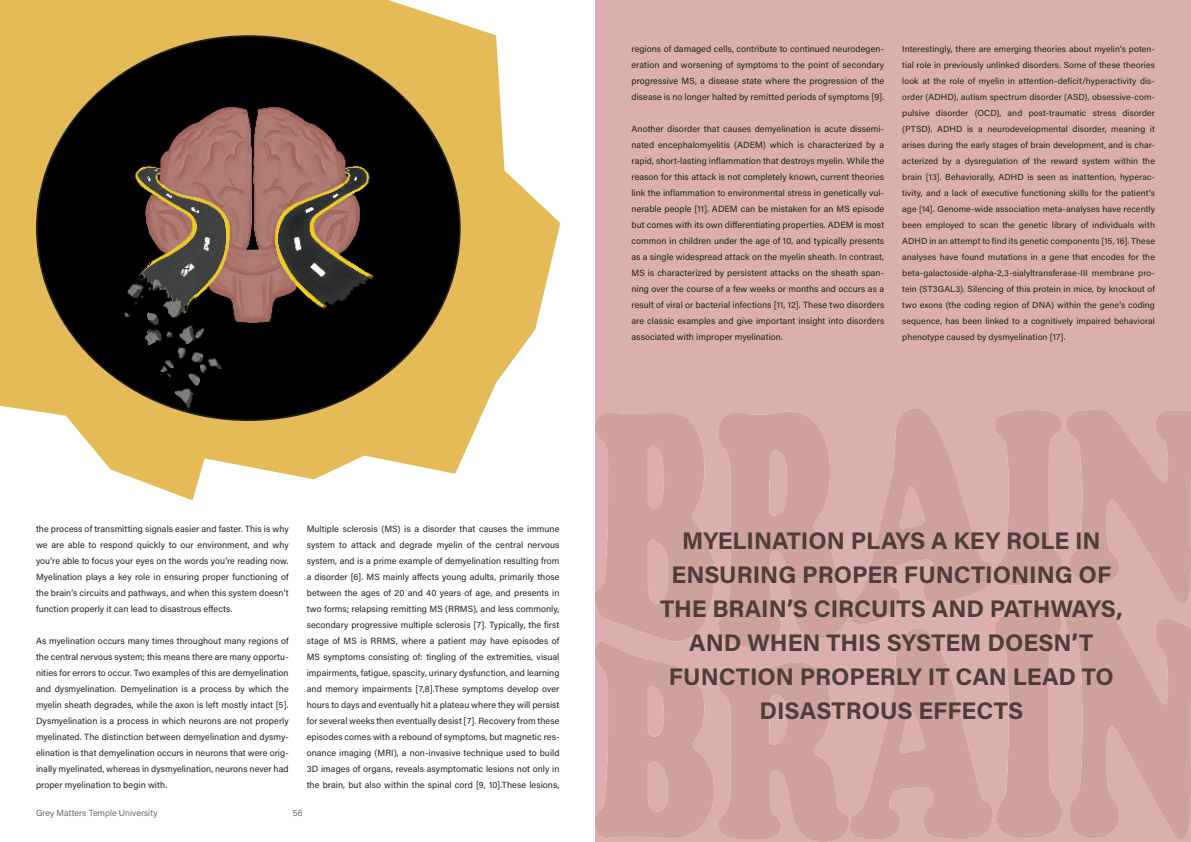
<style>
.page{position:relative;width:1191px;height:842px;background:#fff}
.page>*{position:absolute;margin:0;border:0;box-sizing:border-box;transform-origin:0 0}
.SUBHEADING{font:700 24px/34px "Acumin Pro";color:#4f3c3c;text-align:center}
.BODY{font:9px/16px "Acumin Pro";letter-spacing:.005em;color:#231f20;text-align:justify}
.t1{font:300 8.9px "Acumin Pro";letter-spacing:.005em;color:#4a4a4a}
.BODY-2{font:8.7px/16px "Acumin Pro";letter-spacing:.01em;color:#231f20;text-align:justify}
</style>
<div class="page">
<svg style="left:0;top:0;width:560px;height:500px;fill:#e5bb58"></svg>
<div style="left:37px;top:36px;width:423px;height:384px;background:#000;border-radius:50%"></div>
<img style="left:45px;top:36px;width:389px;height:384px">
<div style="left:595px;top:0;width:596px;height:842px;background:#dbafad"></div>
<img style="left:595px;top:408px;width:596px;height:434px">
<p class="BODY" style="left:631px;top:40px;width:254px">regions of damaged cells, contribute to continued neurodegen&shy;eration and worsening of symptoms to the point of secondary progressive MS, a disease state where the progression of the disease is no longer halted by remitted periods of symptoms [9].</p>
<p class="BODY" style="left:631px;top:120px;width:254px">Another disorder that causes demyelination is acute dissemi&shy;nated encephalomyelitis (ADEM) which is characterized by a rapid, short-lasting inflammation that destroys myelin. While the reason for this attack is not completely known, current theories link the inflammation to environmental stress in genetically vul&shy;nerable people [11]. ADEM can be mistaken for an MS episode but comes with its own differentiating properties. ADEM is most common in children under the age of 10, and typically presents as a single widespread attack on the myelin sheath. In contrast, MS is characterized by persistent attacks on the sheath span&shy;ning over the course of a few weeks or months and occurs as a result of viral or bacterial infections [11, 12]. These two disorders are classic examples and give important insight into disorders associated with improper myelination.</p>
<p class="BODY-2" style="left:902px;top:41px;width:254px">Interestingly, there are emerging theories about myelin’s poten&shy;tial role in previously unlinked disorders. Some of these theories look at the role of myelin in attention-deficit/hyperactivity dis&shy;order (ADHD), autism spectrum disorder (ASD), obsessive-com&shy;pulsive disorder (OCD), and post-traumatic stress disorder (PTSD). ADHD is a neurodevelopmental disorder, meaning it arises during the early stages of brain development, and is char&shy;acterized by a dysregulation of the reward system within the brain [13]. Behaviorally, ADHD is seen as inattention, hyperac&shy;tivity, and a lack of executive functioning skills for the patient’s age [14]. Genome-wide association meta-analyses have recently been employed to scan the genetic library of individuals with ADHD in an attempt to find its genetic components [15, 16]. These analyses have found mutations in a gene that encodes for the beta-galactoside-alpha-2,3-sialyltransferase-III membrane pro&shy;tein (ST3GAL3). Silencing of this protein in mice, by knockout of two exons (the coding region of DNA) within the gene’s coding sequence, has been linked to a cognitively impaired behavioral phenotype caused by dysmyelination [17].</p>
<p class="BODY" style="left:36px;top:520px;width:254px">the process of transmitting signals easier and faster. This is why we are able to respond quickly to our environment, and why you’re able to focus your eyes on the words you’re reading now.<br>Myelination plays a key role in ensuring proper functioning of the brain’s circuits and pathways, and when this system doesn’t function properly it can lead to disastrous effects.</p>
<p class="BODY" style="left:36px;top:632px;width:254px">As myelination occurs many times throughout many regions of the central nervous system; this means there are many opportu&shy;nities for errors to occur. Two examples of this are demyelination and dysmyelination. Demyelination is a process by which the myelin sheath degrades, while the axon is left mostly intact [5].<br>Dysmyelination is a process in which neurons are not properly myelinated. The distinction between demyelination and dysmy&shy;elination is that demyelination occurs in neurons that were orig&shy;inally myelinated, whereas in dysmyelination, neurons never had proper myelination to begin with.</p>
<p class="BODY" style="left:307px;top:520px;width:254px">Multiple sclerosis (MS) is a disorder that causes the immune system to attack and degrade myelin of the central nervous system, and is a prime example of demyelination resulting from a disorder [6]. MS mainly affects young adults, primarily those between the ages of 20 and 40 years of age, and presents in two forms; relapsing remitting MS (RRMS), and less commonly, secondary progressive multiple sclerosis [7]. Typically, the first stage of MS is RRMS, where a patient may have episodes of MS symptoms consisting of: tingling of the extremities, visual impairments, fatigue, spascity, urinary dysfunction, and learning and memory impairments [7,8].These symptoms develop over hours to days and eventually hit a plateau where they will persist for several weeks then eventually desist [7]. Recovery from these episodes comes with a rebound of symptoms, but magnetic res&shy;onance imaging (MRI), a non-invasive technique used to build 3D images of organs, reveals asymptomatic lesions not only in the brain, but also within the spinal cord [9, 10].These lesions,</p>
<p class="SUBHEADING" style="left:660px;top:522px;width:464px">MYELINATION PLAYS A KEY ROLE IN<br>ENSURING PROPER FUNCTIONING OF<br>THE BRAIN’S CIRCUITS AND PATHWAYS,<br>AND WHEN THIS SYSTEM DOESN’T<br>FUNCTION PROPERLY IT CAN LEAD TO<br>DISASTROUS EFFECTS</p>
<p class="t1" style="left:36px;top:807px;width:123px">Grey Matters Temple University</p>
<p class="t1" style="left:293px;top:807px;width:11px">56</p>
</div>
